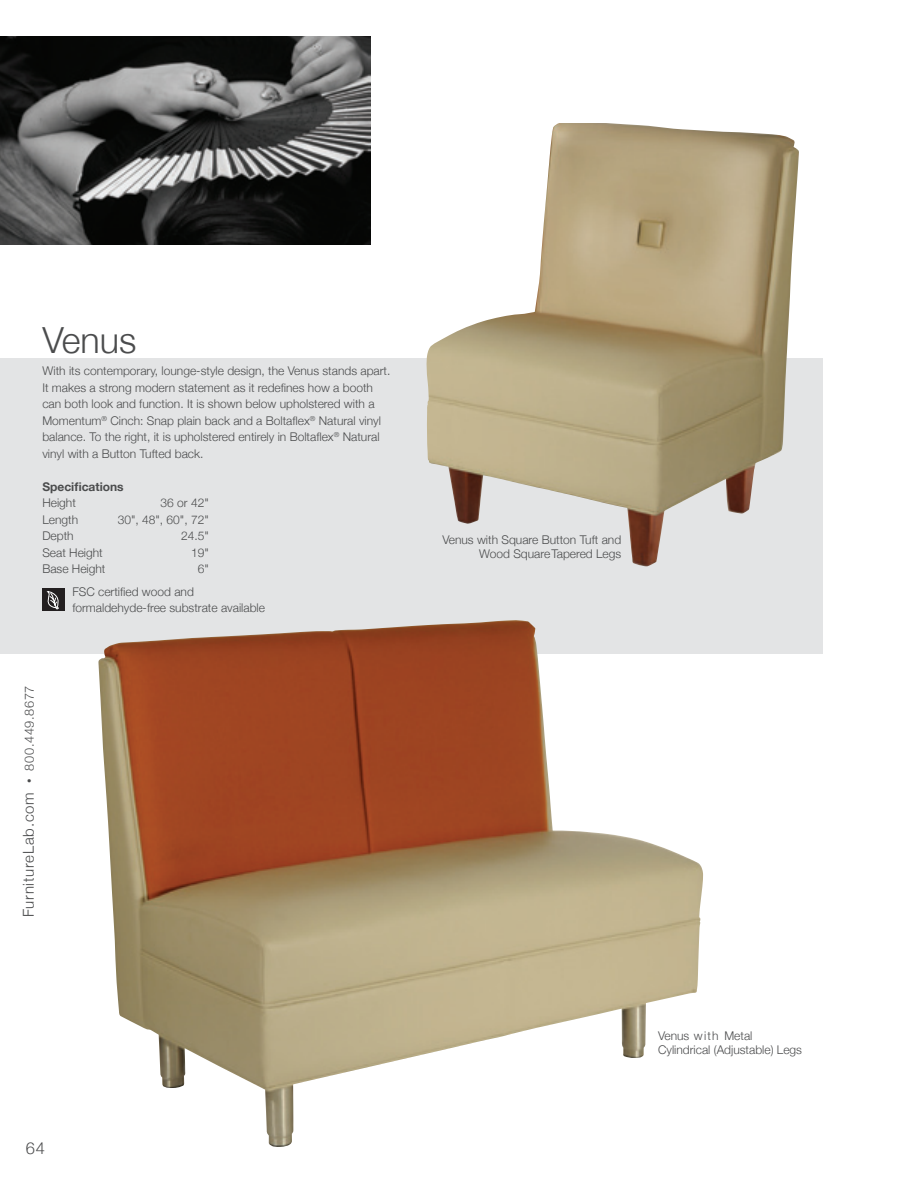
<style>
.page{position:relative;width:918px;height:1188px;background:#fff}
.page>*{position:absolute;margin:0;border:0;box-sizing:border-box;transform-origin:0 0}
.t1{font:300 36px "Helvetica Neue";color:#4b4c4d}
.t2{font:300 16.5px "Helvetica Neue";color:#4b4c4d}
.t3{font:300 15px "Helvetica Neue";letter-spacing:.05em;color:#4b4c4d}
.t4{font:300 12.75px "Helvetica Neue";letter-spacing:.05em;color:#4b4c4d}
.t5{font:300 12px/16.5px "Helvetica Neue";color:#4b4c4d}
.t6{font:700 12px "Helvetica Neue";color:#4b4c4d}
.t7{font:300 9px "Helvetica Neue";color:#4b4c4d}
</style>
<div class="page">
<img style="left:0;top:36px;width:370px;height:209px">
<div style="left:0;top:359px;width:824px;height:295px;background:#e3e4e5"></div>
<img style="left:98px;top:620px;width:605px;height:527px">
<div style="left:42px;top:589px;width:23px;height:22px;background:#231f20"></div>
<svg style="left:46px;top:591px;width:13px;height:19px"></svg>
<img style="left:426px;top:123px;width:373px;height:443px">
<h1 class="t1" style="left:42px;top:311px;width:96px">Venus</h1>
<p class="t5" style="left:42px;top:362px;width:350px">With its contemporary, lounge-style design, the Venus stands apart.<br>It makes a strong modern statement as it redefines how a booth can both look and function. It is shown below upholstered with a Momentum<sup>®</sup> Cinch: Snap plain back and a Boltaflex<sup>®</sup> Natural vinyl balance. To the right, it is upholstered entirely in Boltaflex<sup>®</sup> Natural vinyl with a Button Tufted back.</p>
<p class="t6" style="left:42px;top:477px;width:83px">Specifications</p>
<p class="t5" style="left:42px;top:494px;width:35px">Height</p>
<p class="t5" style="left:161px;top:494px;width:50px">36 or 42"</p>
<p class="t5" style="left:42px;top:510px;width:37px">Length</p>
<p class="t5" style="left:118px;top:510px;width:93px">30", 48", 60", 72"</p>
<p class="t5" style="left:42px;top:527px;width:33px">Depth</p>
<p class="t5" style="left:181px;top:527px;width:29px">24.5"</p>
<p class="t5" style="left:42px;top:543px;width:62px">Seat Height</p>
<p class="t5" style="left:191px;top:543px;width:19px">19"</p>
<p class="t5" style="left:42px;top:560px;width:65px">Base Height</p>
<p class="t5" style="left:198px;top:560px;width:13px">6"</p>
<p class="t5" style="left:72px;top:582px;width:194px">FSC certified wood and formaldehyde-free substrate available</p>
<p class="t4" style="left:19px;top:771px;width:86px;rotate:-90deg">800.449.8677</p>
<p class="t7" style="left:22px;top:783px;width:6px;rotate:-90deg">•</p>
<p class="t3" style="left:16px;top:917px;width:127px;rotate:-90deg">FurnitureLab.com</p>
<h2 class="t2" style="left:26px;top:1135px;width:21px">64</h2>
<p class="t5" style="left:442px;top:531px;width:180px;line-height:14.4px;text-align:right">Venus with Square Button Tuft and<br>Wood SquareTapered Legs</p>
<p class="t5" style="left:658px;top:1028px;width:146px;line-height:14.4px">Venus with Metal<br>Cylindrical (Adjustable) Legs</p>
</div>
